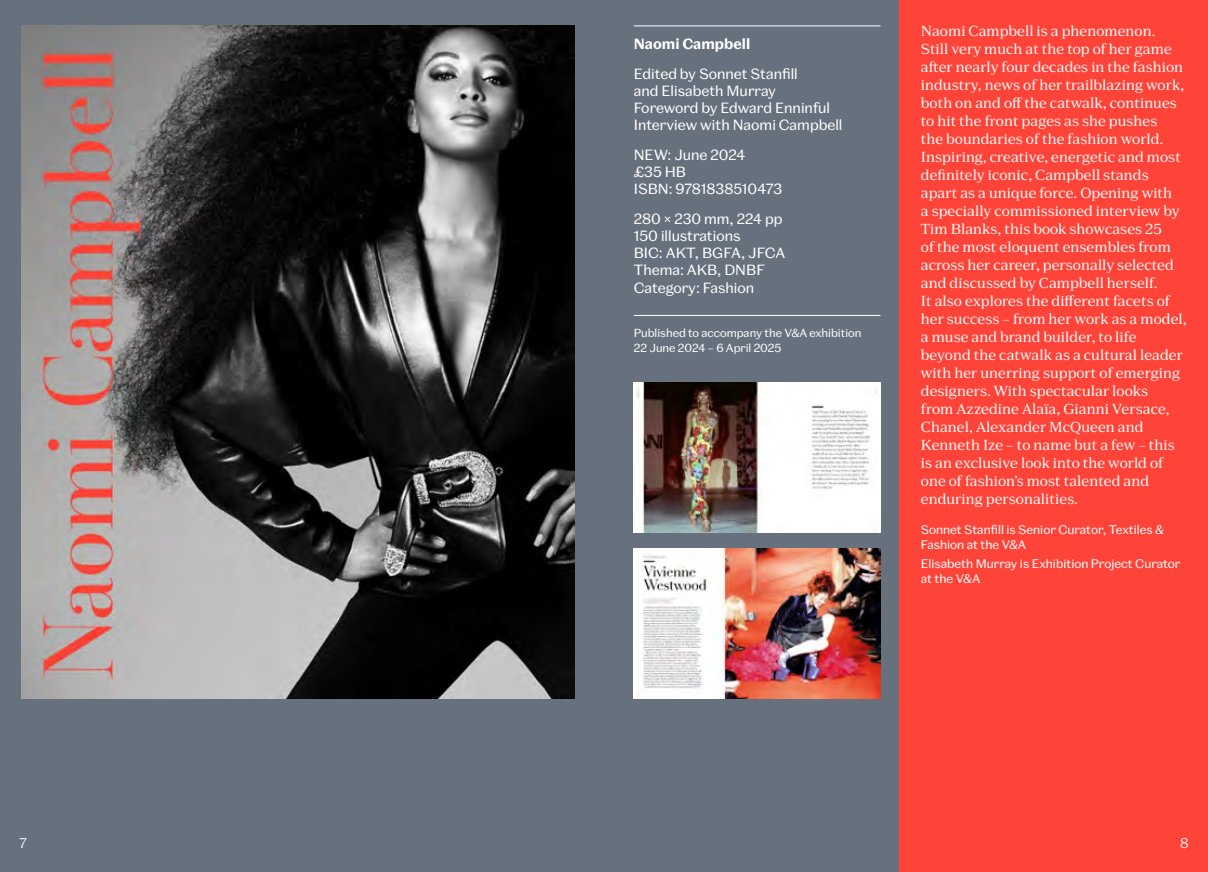
<style>
.page{position:relative;width:1208px;height:872px;background:#fff}
.page>*{position:absolute;margin:0;border:0;box-sizing:border-box;transform-origin:0 0}
.t1{font:14.25px/17.1px "Spiller";color:#fff}
.t2{font:700 14.25px "Spiller";color:#fff}
.t3{font:13.95px/18px "Spiller Serif";letter-spacing:.005em;color:#fff}
.t4{font:300 13.5px "Spiller";color:#fff}
.t5{font:12px/15px "Spiller";color:#fff}
.t6{font:11.25px/15px "Spiller";color:#fff}
</style>
<div class="page">
<div style="left:0;top:0;width:899px;height:872px;background:#67717e"></div>
<hr style="left:634px;top:26px;width:246px;height:1px;background:#fff">
<hr style="left:634px;top:315px;width:246px;height:1px;background:#fff">
<img style="left:634px;top:383px;width:246px;height:149px">
<img style="left:634px;top:548px;width:246px;height:151px">
<div style="left:899px;top:0;width:309px;height:872px;background:#fe4438"></div>
<img style="left:21px;top:26px;width:553px;height:673px">
<p class="t2" style="left:634px;top:35px;width:118px">Naomi Campbell</p>
<p class="t1" style="left:634px;top:65px;width:210px">Edited by Sonnet Stanfill<br>and Elisabeth Murray<br>Foreword by Edward Enninful<br>Interview with Naomi Campbell</p>
<p class="t1" style="left:634px;top:146px;width:150px">NEW: June 2024<br>£35 HB<br>ISBN: 9781838510473</p>
<p class="t1" style="left:634px;top:210px;width:153px">280 × 230 mm, 224 pp<br>150 illustrations<br>BIC: AKT, BGFA, JFCA<br>Thema: AKB, DNBF<br>Category: Fashion</p>
<p class="t6" style="left:634px;top:326px;width:229px">Published to accompany the V&amp;A exhibition<br>22 June 2024 – 6 April 2025</p>
<p class="t3" style="left:921px;top:22px;width:267px">Naomi Campbell is a phenomenon.<br>Still very much at the top of her game after nearly four decades in the fashion industry, news of her trailblazing work, both on and off the catwalk, continues to hit the front pages as she pushes<br>the boundaries of the fashion world.<br>Inspiring, creative, energetic and most definitely iconic, Campbell stands apart as a unique force. Opening with<br>a specially commissioned interview by Tim Blanks, this book showcases 25<br>of the most eloquent ensembles from across her career, personally selected and discussed by Campbell herself.<br>It also explores the different facets of her success – from her work as a model, a muse and brand builder, to life beyond the catwalk as a cultural leader with her unerring support of emerging designers. With spectacular looks<br>from Azzedine Alaïa, Gianni Versace, Chanel, Alexander McQueen and Kenneth Ize – to name but a few – this is an exclusive look into the world of one of fashion’s most talented and enduring personalities.</p>
<p class="t5" style="left:921px;top:522px;width:245px">Sonnet Stanfill is Senior Curator, Textiles &amp;<br>Fashion at the V&amp;A</p>
<p class="t5" style="left:921px;top:556px;width:261px">Elisabeth Murray is Exhibition Project Curator at the V&amp;A</p>
<p class="t4" style="left:19px;top:835px;width:9px">7</p>
<p class="t4" style="left:1180px;top:835px;width:10px">8</p>
</div>
